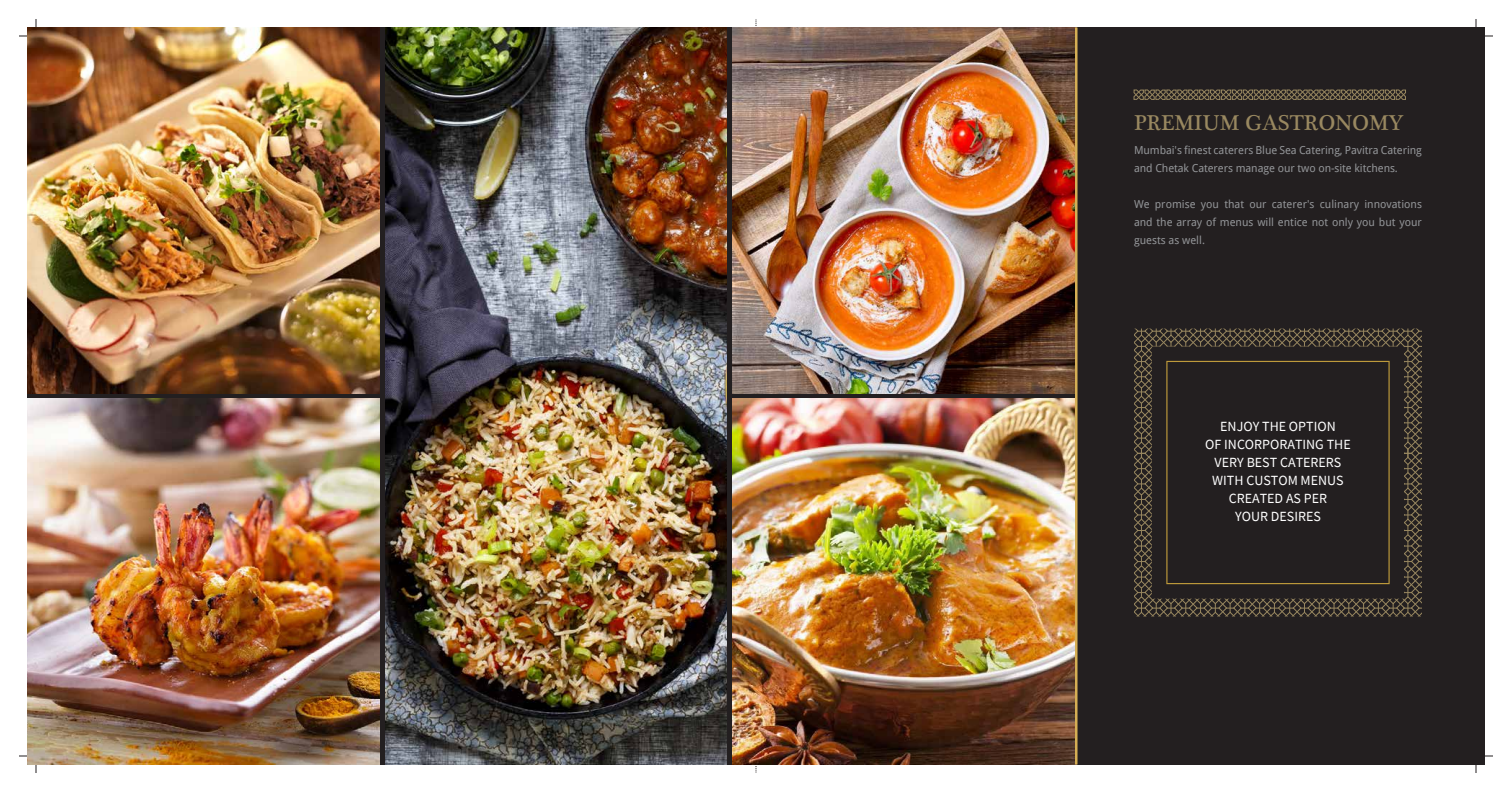
<style>
.page{position:relative;width:1512px;height:792px;background:#fff}
.page>*{position:absolute;margin:0;border:0;box-sizing:border-box;transform-origin:0 0}
.t1{font:22px "Plantagenet Cherokee";color:#998860}
.t2{font:14px/18px "Source Sans Pro";color:#fff;text-align:center}
.t3{font:11px/18px "Droid Sans";letter-spacing:-.005em;color:#939598}
</style>
<div class="page">
<div style="left:756px;top:27px;width:729px;height:738px;background:#231f20"></div>
<svg style="left:1133px;top:89px;width:273px;height:11px"></svg>
<img style="left:732px;top:27px;width:343px;height:366px">
<img style="left:732px;top:399px;width:343px;height:366px">
<img style="left:27px;top:27px;width:353px;height:366px">
<img style="left:27px;top:399px;width:353px;height:366px">
<img style="left:386px;top:27px;width:341px;height:738px">
<hr style="left:1075px;top:27px;width:3px;height:738px;background:#d5ae54">
<svg style="left:1134px;top:329px;width:288px;height:288px"></svg>
<h1 class="t1" style="left:1134px;top:109px;width:271px">PREMIUM GASTRONOMY</h1>
<p class="t3" style="left:1134px;top:141px;width:290px">Mumbai's finest caterers Blue Sea Catering, Pavitra Catering and Chetak Caterers manage our two on-site kitchens.</p>
<p class="t3" style="left:1134px;top:195px;width:290px;text-align:justify">We promise you that our caterer's culinary innovations and the array of menus will entice not only you but your guests as well.</p>
<p class="t2" style="left:1205px;top:418px;width:147px">ENJOY THE OPTION<br>OF INCORPORATING THE<br>VERY BEST CATERERS<br>WITH CUSTOM MENUS<br>CREATED AS PER<br>YOUR DESIRES</p>
</div>
